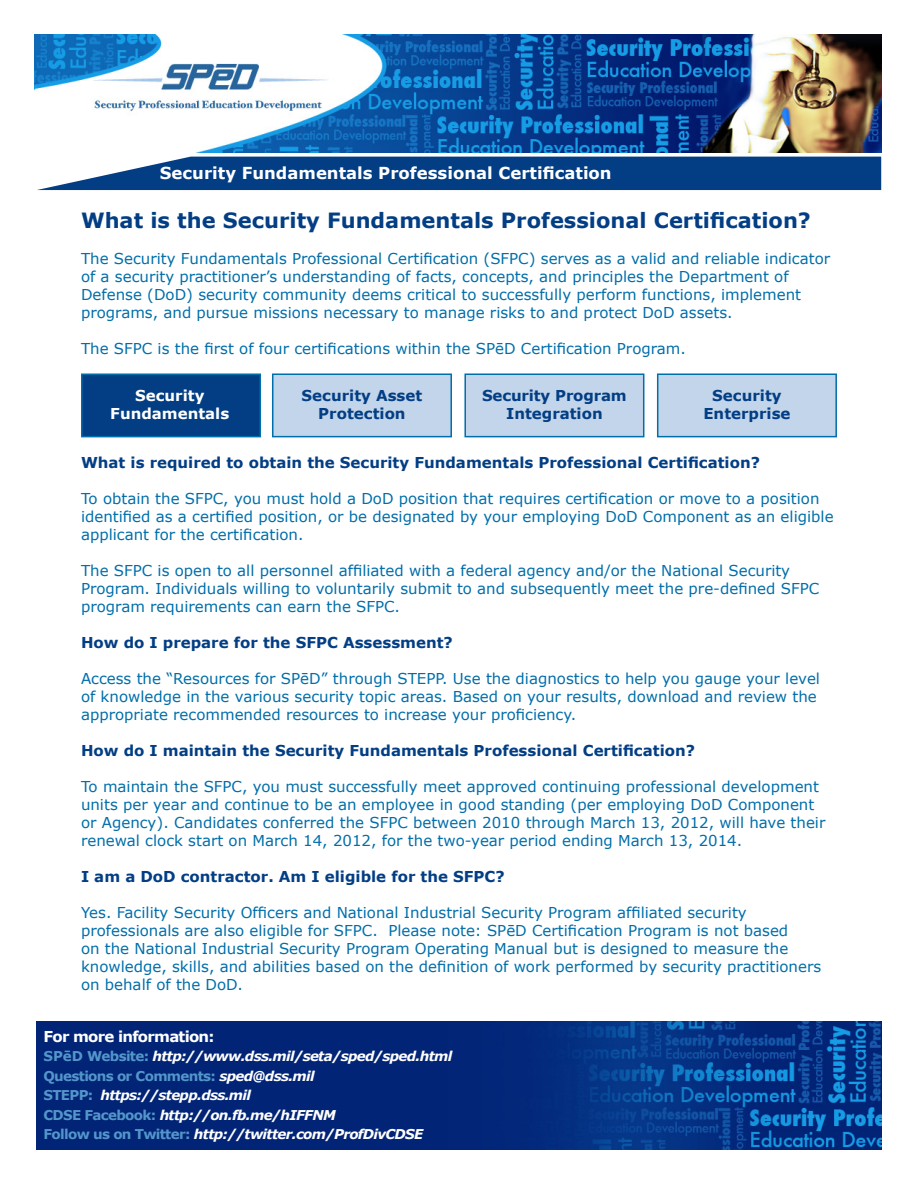
<style>
.page{position:relative;width:918px;height:1188px;background:#fff}
.page>*{position:absolute;margin:0;border:0;box-sizing:border-box;transform-origin:0 0}
.t1{font:700 21px "Verdana";color:#033e84}
.t2{font:700 16.5px "Verdana";color:#fff}
.body_text{font:15px/18px "Verdana";color:#006eaa}
.t3{font:700 15px/18px "Verdana";color:#033e84;text-align:center}
.t4{font:700 15px "Verdana";color:#fff}
.t5{font:700 15px "Verdana";letter-spacing:-.05em;color:#fff}
.t6{font:italic 700 13.5px "Verdana";letter-spacing:-.05em;color:#fff}
.t7{font:700 13.5px "Verdana";letter-spacing:-.05em;color:#5396ca}
.s1{font-style:normal;color:#5396ca}
.s2{font-style:italic;color:#fff}
</style>
<div class="page">
<img style="left:34px;top:35px;width:847px;height:117px">
<svg style="left:37px;top:157px;width:844px;height:33px;background:#194f8f"></svg>
<div style="left:81px;top:374px;width:180px;height:63px;background:#033e84;border:2px solid #006eaa"></div>
<div style="left:272px;top:374px;width:180px;height:63px;background:#c2d5ea;border:2px solid #006eaa"></div>
<div style="left:464px;top:374px;width:180px;height:63px;background:#c2d5ea;border:2px solid #006eaa"></div>
<div style="left:657px;top:374px;width:180px;height:63px;background:#c2d5ea;border:2px solid #006eaa"></div>
<img style="left:36px;top:1021px;width:845px;height:128px">
<p class="t2" style="left:160px;top:162px;width:453px">Security Fundamentals Professional Certification</p>
<h1 class="t1" style="left:81px;top:207px;width:731px">What is the Security Fundamentals Professional Certification?</h1>
<p class="body_text" style="left:81px;top:250px;width:751px">The Security Fundamentals Professional Certification (SFPC) serves as a valid and reliable indicator of a security practitioner’s understanding of facts, concepts, and principles the Department of Defense (DoD) security community deems critical to successfully perform functions, implement programs, and pursue missions necessary to manage risks to and protect DoD assets.</p>
<p class="body_text" style="left:81px;top:340px;width:606px">The SFPC is the first of four certifications within the SPēD Certification Program.</p>
<h1 class="t4" style="left:135px;top:386px;width:71px">Security</h1>
<h1 class="t4" style="left:110px;top:404px;width:121px">Fundamentals</h1>
<h1 class="t3" style="left:302px;top:387px;width:122px">Security Asset</h1>
<h1 class="t3" style="left:318px;top:405px;width:89px">Protection</h1>
<h1 class="t3" style="left:482px;top:387px;width:146px">Security Program<br>Integration</h1>
<h1 class="t3" style="left:712px;top:387px;width:71px">Security</h1>
<h1 class="t3" style="left:703px;top:405px;width:89px">Enterprise</h1>
<h1 class="t3" style="left:81px;top:454px;width:680px">What is required to obtain the Security Fundamentals Professional Certification?</h1>
<p class="body_text" style="left:81px;top:490px;width:754px">To obtain the SFPC, you must hold a DoD position that requires certification or move to a position identified as a certified position, or be designated by your employing DoD Component as an eligible applicant for the certification.</p>
<p class="body_text" style="left:81px;top:562px;width:740px">The SFPC is open to all personnel affiliated with a federal agency and/or the National Security<br>Program. Individuals willing to voluntarily submit to and subsequently meet the pre-defined SFPC program requirements can earn the SFPC.</p>
<h1 class="t3" style="left:81px;top:634px;width:373px">How do I prepare for the SFPC Assessment?</h1>
<p class="body_text" style="left:81px;top:670px;width:741px">Access the “Resources for SPēD” through STEPP. Use the diagnostics to help you gauge your level of knowledge in the various security topic areas. Based on your results, download and review the appropriate recommended resources to increase your proficiency.</p>
<h1 class="t3" style="left:81px;top:742px;width:616px">How do I maintain the Security Fundamentals Professional Certification?</h1>
<p class="body_text" style="left:81px;top:778px;width:746px">To maintain the SFPC, you must successfully meet approved continuing professional development units per year and continue to be an employee in good standing (per employing DoD Component or Agency). Candidates conferred the SFPC between 2010 through March 13, 2012, will have their renewal clock start on March 14, 2012, for the two-year period ending March 13, 2014.</p>
<h1 class="t3" style="left:81px;top:868px;width:425px">I am a DoD contractor. Am I eligible for the SFPC?</h1>
<p class="body_text" style="left:81px;top:904px;width:742px">Yes. Facility Security Officers and National Industrial Security Program affiliated security professionals are also eligible for SFPC. Please note: SPēD Certification Program is not based<br>on the National Industrial Security Program Operating Manual but is designed to measure the knowledge, skills, and abilities based on the definition of work performed by security practitioners on behalf of the DoD.</p>
<p class="t5" style="left:44px;top:1027px;width:173px">For more information:</p>
<p class="t6" style="left:44px;top:1048px;width:410px"><span class="s1">SPēD Website:</span> http://www.dss.mil/seta/sped/sped.html</p>
<p class="t7" style="left:44px;top:1067px;width:273px">Questions or Comments: <span class="s2">sped@dss.mil</span></p>
<p class="t6" style="left:44px;top:1087px;width:209px"><span class="s1">STEPP:</span> https://stepp.dss.mil</p>
<p class="t6" style="left:44px;top:1106px;width:294px"><span class="s1">CDSE Facebook:</span> http://on.fb.me/hIFFNM</p>
<p class="t6" style="left:44px;top:1126px;width:381px"><span class="s1">Follow us on Twitter:</span> http://twitter.com/ProfDivCDSE</p>
</div>
